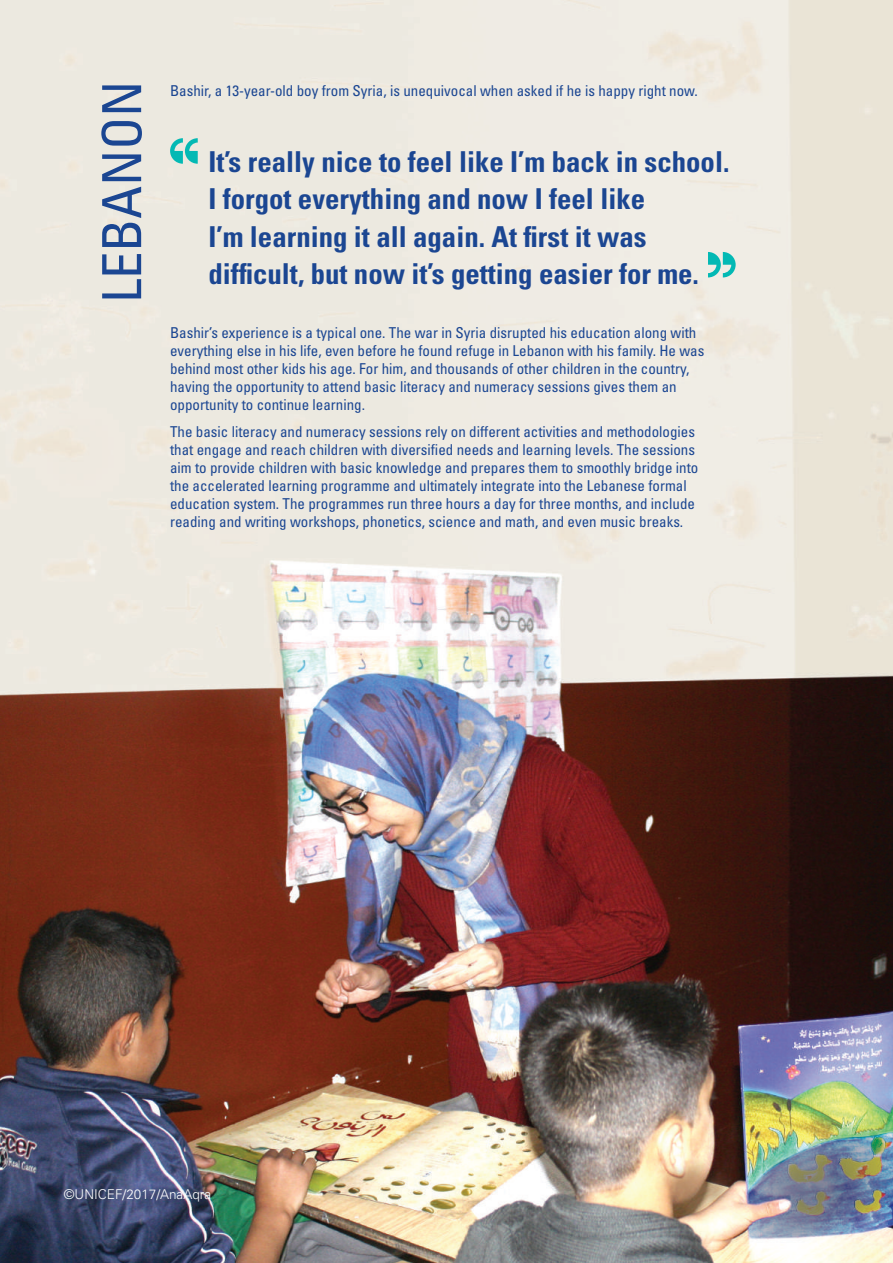
<style>
.page{position:relative;width:893px;height:1263px;background:#fff}
.page>*{position:absolute;margin:0;border:0;box-sizing:border-box;transform-origin:0 0}
.t1{font:condensed 54px "Univers LT Std";color:#1b4692}
.t2{font:700 condensed 28.8px/37.5px "Univers LT Std";color:#1b4692}
.t3{font:condensed 15px/18px "Univers LT Std";color:#1b4692}
.t4{font:300 13.5px "Univers";color:#fff}
</style>
<div class="page">
<img style="left:0;top:0;width:893px;height:1263px">
<svg style="left:708px;top:252px;width:28px;height:25px"></svg>
<svg style="left:170px;top:138px;width:28px;height:26px"></svg>
<h1 class="t1" style="left:88px;top:303px;width:223px;rotate:-90deg">LEBANON</h1>
<p class="t3" style="left:170px;top:81px;width:529px">Bashir, a 13-year-old boy from Syria, is unequivocal when asked if he is happy right now.</p>
<h2 class="t2" style="left:208px;top:143px;width:523px">It’s really nice to feel like I’m back in school.<br>I forgot everything and now I feel like<br>I’m learning it all again. At first it was difficult, but now it’s getting easier for me.</h2>
<p class="t3" style="left:170px;top:324px;width:536px">Bashir’s experience is a typical one. The war in Syria disrupted his education along with everything else in his life, even before he found refuge in Lebanon with his family. He was behind most other kids his age. For him, and thousands of other children in the country, having the opportunity to attend basic literacy and numeracy sessions gives them an opportunity to continue learning.</p>
<p class="t3" style="left:170px;top:422px;width:530px">The basic literacy and numeracy sessions rely on different activities and methodologies that engage and reach children with diversified needs and learning levels. The sessions aim to provide children with basic knowledge and prepares them to smoothly bridge into the accelerated learning programme and ultimately integrate into the Lebanese formal education system. The programmes run three hours a day for three months, and include reading and writing workshops, phonetics, science and math, and even music breaks.</p>
<p class="t4" style="left:64px;top:1186px;width:149px">©UNICEF/2017/AnaAqra</p>
</div>
